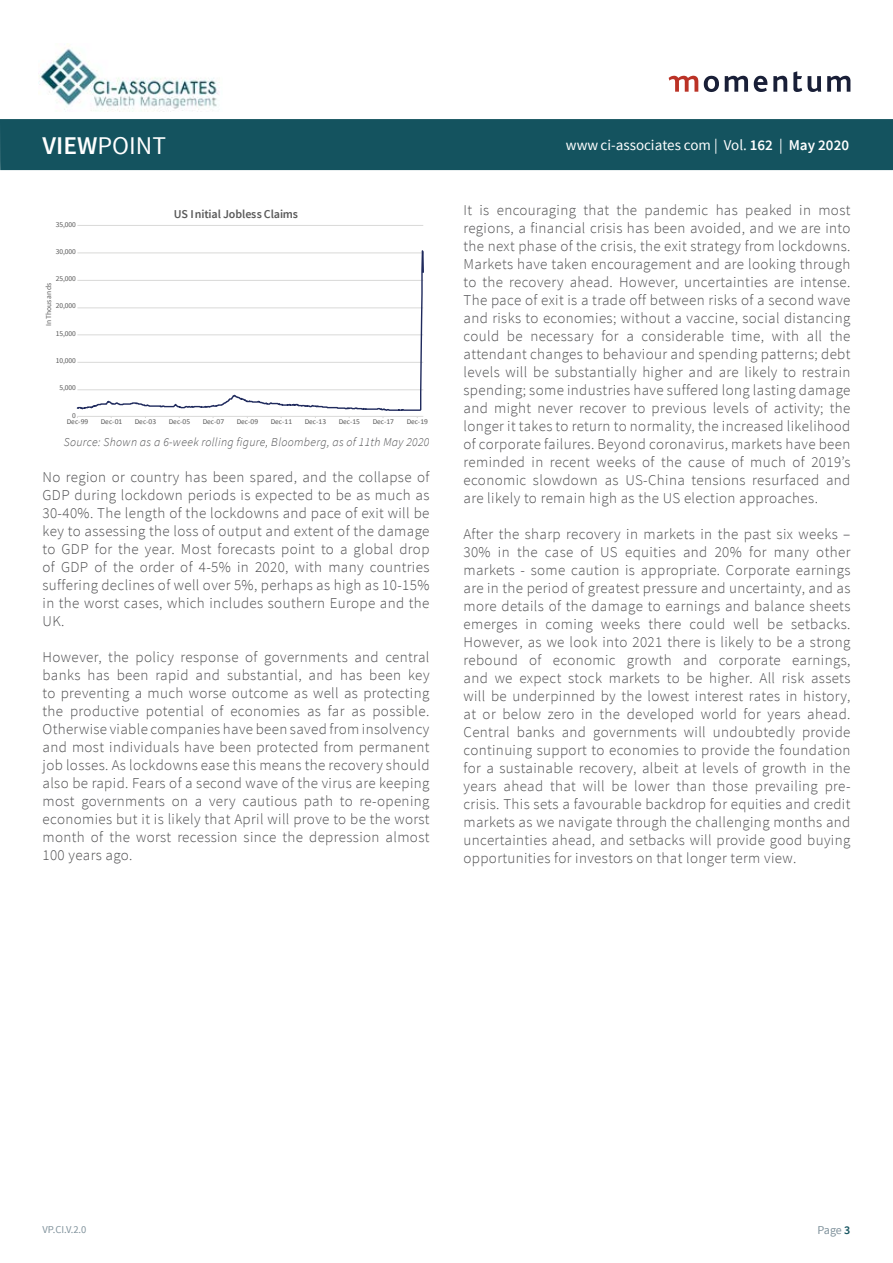
<style>
.page{position:relative;width:893px;height:1263px;background:#fff}
.page>*{position:absolute;margin:0;border:0;box-sizing:border-box;transform-origin:0 0}
.t1{font:25.5px "Source Sans Pro";color:#fff}
.t2{font:300 15px/18px "Source Sans Pro";letter-spacing:.025em;color:#4d4d4f;text-align:justify}
.t3{font:15px "Source Sans Pro";color:#fff}
.t4{font:italic 300 12px "Source Sans Pro";letter-spacing:.025em;color:#4d4d4f}
.t5{font:600 12px "Source Sans Pro";letter-spacing:-.005em;color:#5a5a5a}
.t6{font:12px "Source Sans Pro";color:#80929c}
.t7{font:10.5px "Source Sans Pro";color:#80929c}
.t8{font:7.5px "Calibri";letter-spacing:-.005em;color:#5a5a5a}
.t9{font:7.5px "Source Sans Pro";letter-spacing:-.005em;color:#5a5a5a}
.t10{font:7.5px "Source Sans Pro";letter-spacing:.015em;color:#5a5a5a}
.s1{font-weight:600}
.s2{font-weight:600;color:#14535f}
</style>
<div class="page">
<div style="left:0;top:119px;width:893px;height:51px;background:#14535f"></div>
<svg style="left:669px;top:76px;width:29px;height:16px"></svg>
<svg style="left:725px;top:76px;width:23px;height:16px"></svg>
<svg style="left:754px;top:76px;width:13px;height:16px"></svg>
<svg style="left:773px;top:76px;width:14px;height:16px"></svg>
<svg style="left:793px;top:71px;width:28px;height:21px"></svg>
<svg style="left:827px;top:76px;width:23px;height:16px"></svg>
<svg style="left:704px;top:76px;width:15px;height:16px"></svg>
<img style="left:39px;top:43px;width:181px;height:69px">
<hr style="left:77px;top:225px;width:346px;height:1px;background:#d9d9d8">
<hr style="left:77px;top:416px;width:346px;height:1px;background:#d9d9d8">
<svg style="left:76px;top:250px;width:348px;height:161px"></svg>
<h1 class="t1" style="left:43px;top:130px;width:125px"><span class="s1">VIEW</span>POINT</h1>
<p class="t3" style="left:566px;top:136px;width:285px">www ci-associates com | Vol. <span class="s1">162</span> | <span class="s1">May 2020</span></p>
<p class="t9" style="left:56px;top:219px;width:22px">35,000</p>
<p class="t9" style="left:56px;top:247px;width:22px">30,000</p>
<p class="t9" style="left:56px;top:274px;width:22px">25,000</p>
<p class="t10" style="left:44px;top:326px;width:45px;rotate:-90deg">In Thousands</p>
<p class="t9" style="left:56px;top:301px;width:22px">20,000</p>
<p class="t9" style="left:56px;top:329px;width:22px">15,000</p>
<p class="t9" style="left:56px;top:356px;width:22px">10,000</p>
<p class="t9" style="left:59px;top:383px;width:18px">5,000</p>
<p class="t5" style="left:174px;top:206px;width:126px">US Initial Jobless Claims</p>
<p class="t9" style="left:72px;top:410px;width:5px">0</p>
<p class="t8" style="left:67px;top:417px;width:23px">Dec-99</p>
<p class="t8" style="left:101px;top:417px;width:23px">Dec-01</p>
<p class="t8" style="left:135px;top:417px;width:23px">Dec-03</p>
<p class="t8" style="left:169px;top:417px;width:23px">Dec-05</p>
<p class="t8" style="left:203px;top:417px;width:23px">Dec-07</p>
<p class="t8" style="left:237px;top:417px;width:23px">Dec-09</p>
<p class="t8" style="left:271px;top:417px;width:23px">Dec-11</p>
<p class="t8" style="left:305px;top:417px;width:23px">Dec-13</p>
<p class="t8" style="left:339px;top:417px;width:23px">Dec-15</p>
<p class="t8" style="left:373px;top:417px;width:23px">Dec-17</p>
<p class="t8" style="left:407px;top:417px;width:23px">Dec-19</p>
<p class="t4" style="left:64px;top:435px;width:367px">Source: Shown as a 6-week rolling figure, Bloomberg, as of 11th May 2020</p>
<p class="t2" style="left:43px;top:468px;width:388px">No region or country has been spared, and the collapse of GDP during lockdown periods is expected to be as much as 30-40%. The length of the lockdowns and pace of exit will be key to assessing the loss of output and extent of the damage to GDP for the year. Most forecasts point to a global drop of GDP of the order of 4-5% in 2020, with many countries suffering declines of well over 5%, perhaps as high as 10-15% in the worst cases, which includes southern Europe and the UK.</p>
<p class="t2" style="left:43px;top:648px;width:388px">However, the policy response of governments and central banks has been rapid and substantial, and has been key to preventing a much worse outcome as well as protecting the productive potential of economies as far as possible.<br>Otherwise viable companies have been saved from insolvency and most individuals have been protected from permanent job losses. As lockdowns ease this means the recovery should also be rapid. Fears of a second wave of the virus are keeping most governments on a very cautious path to re-opening economies but it is likely that April will prove to be the worst month of the worst recession since the depression almost 100 years ago.</p>
<p class="t2" style="left:463px;top:201px;width:388px">It is encouraging that the pandemic has peaked in most regions, a financial crisis has been avoided, and we are into the next phase of the crisis, the exit strategy from lockdowns.<br>Markets have taken encouragement and are looking through to the recovery ahead. However, uncertainties are intense.<br>The pace of exit is a trade off between risks of a second wave and risks to economies; without a vaccine, social distancing could be necessary for a considerable time, with all the attendant changes to behaviour and spending patterns; debt levels will be substantially higher and are likely to restrain spending; some industries have suffered long lasting damage and might never recover to previous levels of activity; the longer it takes to return to normality, the increased likelihood of corporate failures. Beyond coronavirus, markets have been reminded in recent weeks of the cause of much of 2019’s economic slowdown as US-China tensions resurfaced and are likely to remain high as the US election approaches.</p>
<p class="t2" style="left:463px;top:525px;width:388px">After the sharp recovery in markets in the past six weeks – 30% in the case of US equities and 20% for many other markets - some caution is appropriate. Corporate earnings are in the period of greatest pressure and uncertainty, and as more details of the damage to earnings and balance sheets emerges in coming weeks there could well be setbacks.<br>However, as we look into 2021 there is likely to be a strong rebound of economic growth and corporate earnings, and we expect stock markets to be higher. All risk assets will be underpinned by the lowest interest rates in history, at or below zero in the developed world for years ahead.<br>Central banks and governments will undoubtedly provide continuing support to economies to provide the foundation for a sustainable recovery, albeit at levels of growth in the years ahead that will be lower than those prevailing pre&shy;crisis. This sets a favourable backdrop for equities and credit markets as we navigate through the challenging months and uncertainties ahead, and setbacks will provide good buying opportunities for investors on that longer term view.</p>
<p class="t7" style="left:43px;top:1222px;width:45px">VP.CI.V.2.0</p>
<p class="t6" style="left:817px;top:1222px;width:34px">Page <span class="s2">3</span></p>
</div>
